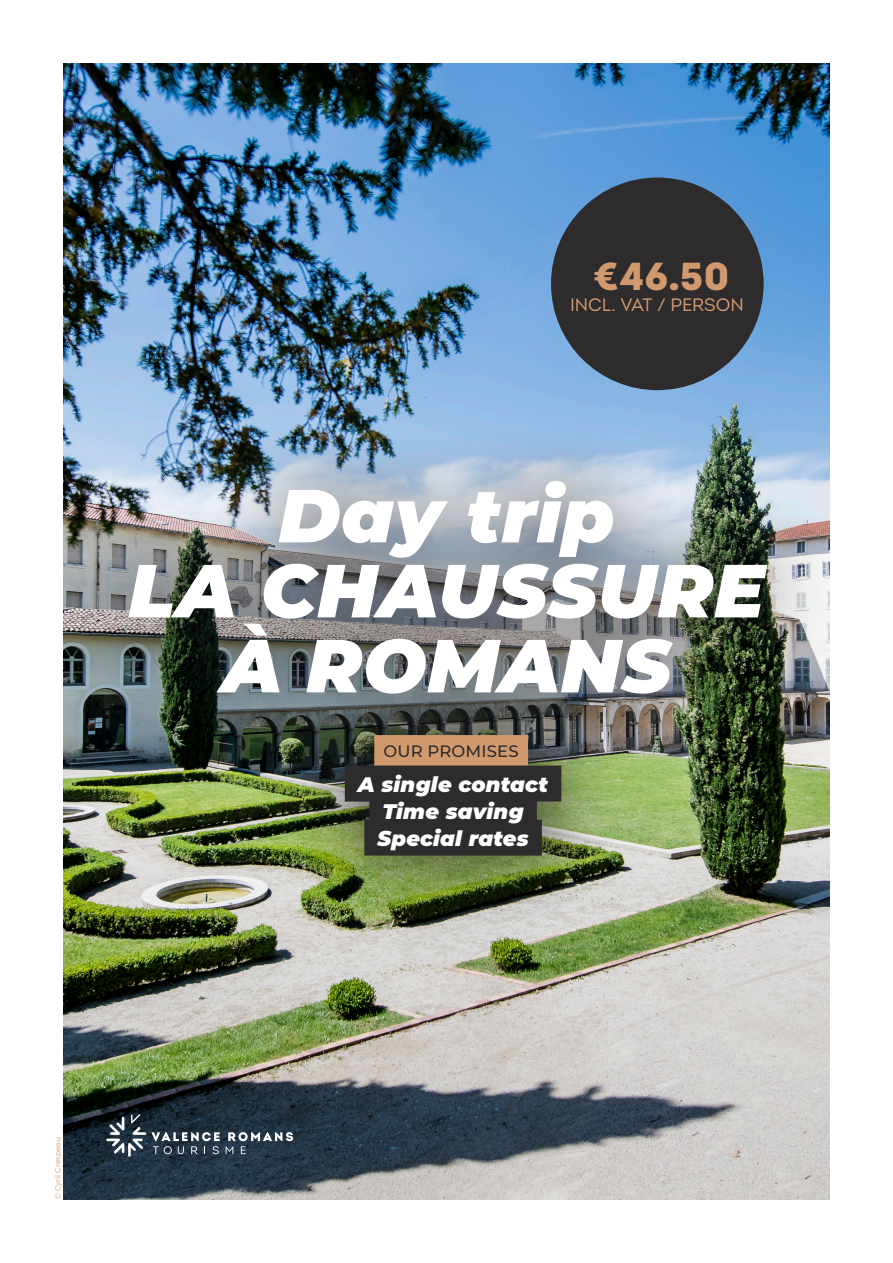
<style>
.page{position:relative;width:893px;height:1263px;background:#fff}
.page>*{position:absolute;margin:0;border:0;box-sizing:border-box;transform-origin:0 0}
.t1{font:italic 900 75px/75px "Montserrat";letter-spacing:.01em;color:#fff;text-align:center}
.t2{font:39px "Intro Black Alt";color:#d19a6e}
.t3{font:italic 900 21px "Montserrat";letter-spacing:.01em;color:#fff}
.t4{font:18px "Intro";letter-spacing:-.01em;color:#d19a6e}
.t5{font:500 16.5px "Montserrat";letter-spacing:.01em;color:#2e2b2c}
.t6{font:7.5px "Montserrat";color:#d19a6e}
</style>
<div class="page">
<img style="left:64px;top:64px;width:765px;height:1135px">
<svg style="left:106px;top:1114px;width:114px;height:43px;background:#3f4d59"></svg>
<svg style="left:226px;top:1132px;width:67px;height:22px"></svg>
<div style="left:551px;top:177px;width:213px;height:213px;background:#2e2b2c;border-radius:50%"></div>
<div style="left:63px;top:416px;width:769px;height:511px;background:#231f20;opacity:.8"></div>
<div style="left:374px;top:735px;width:154px;height:32px;background:#d19a6e"></div>
<div style="left:345px;top:765px;width:216px;height:36px;background:#2e2b2c"></div>
<div style="left:369px;top:792px;width:168px;height:36px;background:#2e2b2c"></div>
<div style="left:364px;top:819px;width:178px;height:36px;background:#2e2b2c"></div>
<p class="t2" style="left:593px;top:251px;width:138px">€46.50</p>
<p class="t4" style="left:570px;top:294px;width:175px">INCL. VAT / PERSON</p>
<p class="t1" style="left:278px;top:473px;width:338px">Day trip</p>
<p class="t1" style="left:128px;top:548px;width:638px">LA CHAUSSURE<br>À ROMANS</p>
<p class="t5" style="left:383px;top:740px;width:137px">OUR PROMISES</p>
<p class="t3" style="left:358px;top:768px;width:192px">A single contact</p>
<p class="t3" style="left:382px;top:795px;width:143px">Time saving</p>
<p class="t3" style="left:377px;top:822px;width:153px">Special rates</p>
<p class="t6" style="left:53px;top:1199px;width:63px;rotate:-90deg">© Cyril Crespeau</p>
</div>
